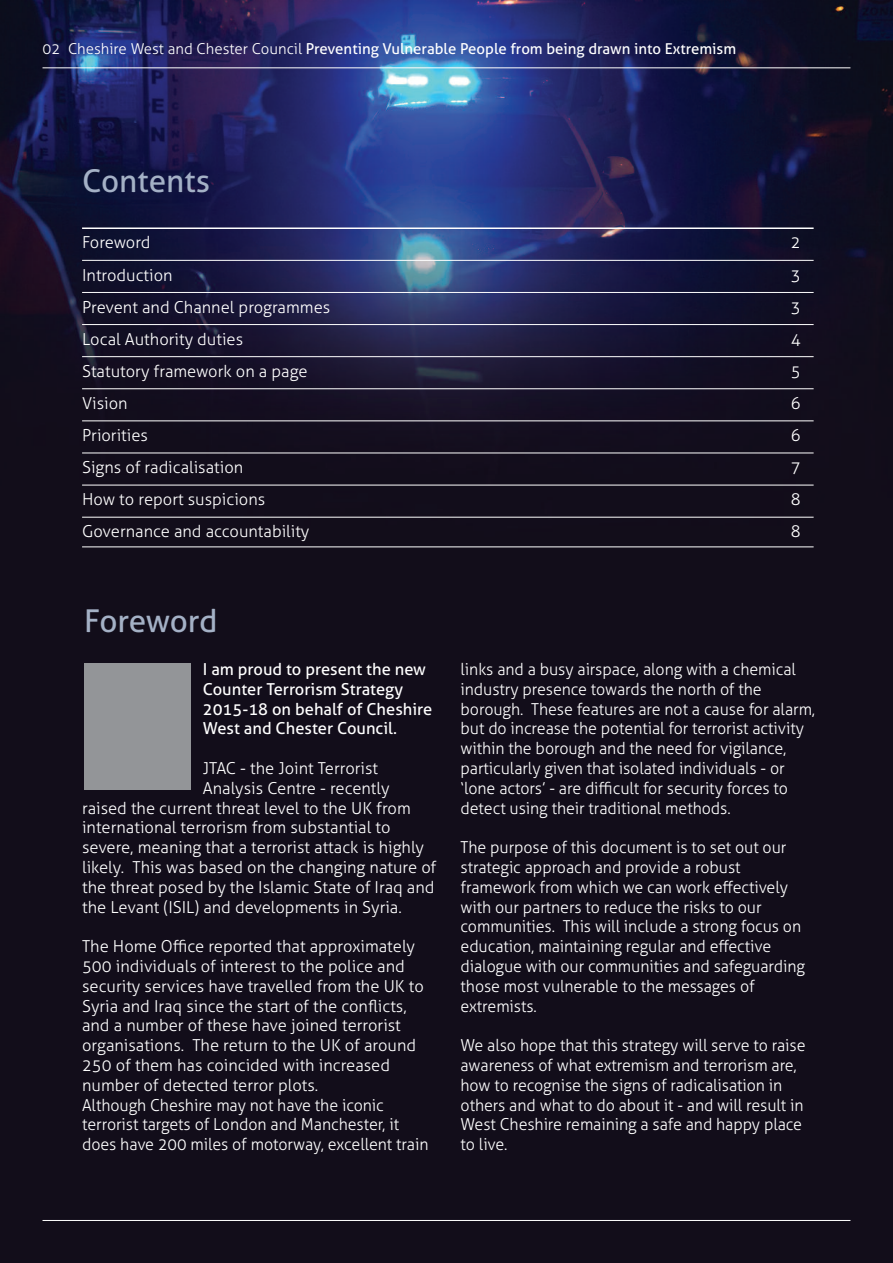
<style>
.page{position:relative;width:893px;height:1263px;background:#fff}
.page>*{position:absolute;margin:0;border:0;box-sizing:border-box;transform-origin:0 0}
.t1{font:31.5px "Aller";color:#a4b1c6}
.t2{font:300 16.5px/19.8px "Aller";letter-spacing:-.005em;color:#fff}
.t3{font:16.5px/19.8px "Aller";color:#fff}
.t4{font:15px "Aller";color:#fff}
.s1{font-weight:300}
</style>
<div class="page">
<img style="left:0;top:0;width:893px;height:1263px">
<hr style="left:43px;top:67px;width:807px;height:1px;background:#fff">
<hr style="left:43px;top:1220px;width:807px;height:1px;background:#fff">
<hr style="left:82px;top:227px;width:732px;height:2px;background:#fff">
<hr style="left:82px;top:260px;width:732px;height:1px;background:#fff">
<hr style="left:82px;top:292px;width:732px;height:1px;background:#fff">
<hr style="left:82px;top:324px;width:732px;height:1px;background:#fff">
<hr style="left:82px;top:356px;width:732px;height:1px;background:#fff">
<hr style="left:82px;top:388px;width:732px;height:1px;background:#fff">
<hr style="left:82px;top:420px;width:732px;height:1px;background:#fff">
<hr style="left:82px;top:453px;width:732px;height:1px;background:#fff">
<hr style="left:82px;top:485px;width:732px;height:1px;background:#fff">
<hr style="left:82px;top:517px;width:732px;height:1px;background:#fff">
<hr style="left:82px;top:546px;width:732px;height:1px;background:#fff">
<div style="left:84px;top:663px;width:107px;height:127px;background:#939598"></div>
<p class="t4" style="left:43px;top:39px;width:695px"><span class="s1">02 Cheshire West and Chester Council</span> Preventing Vulnerable People from being drawn into Extremism</p>
<h1 class="t1" style="left:82px;top:162px;width:129px">Contents</h1>
<p class="t2" style="left:82px;top:233px;width:70px">Foreword</p>
<p class="t2" style="left:791px;top:233px;width:11px">2</p>
<p class="t2" style="left:82px;top:265px;width:92px">Introduction</p>
<p class="t2" style="left:791px;top:265px;width:11px">3</p>
<p class="t2" style="left:82px;top:297px;width:250px">Prevent and Channel programmes</p>
<p class="t2" style="left:791px;top:297px;width:11px">3</p>
<p class="t2" style="left:82px;top:329px;width:163px">Local Authority duties</p>
<p class="t2" style="left:791px;top:329px;width:11px">4</p>
<p class="t2" style="left:82px;top:361px;width:227px">Statutory framework on a page</p>
<p class="t2" style="left:791px;top:361px;width:11px">5</p>
<p class="t2" style="left:82px;top:393px;width:47px">Vision</p>
<p class="t2" style="left:791px;top:393px;width:11px">6</p>
<p class="t2" style="left:82px;top:425px;width:67px">Priorities</p>
<p class="t2" style="left:791px;top:425px;width:11px">6</p>
<p class="t2" style="left:82px;top:457px;width:163px">Signs of radicalisation</p>
<p class="t2" style="left:791px;top:457px;width:11px">7</p>
<p class="t2" style="left:82px;top:489px;width:185px">How to report suspicions</p>
<p class="t2" style="left:791px;top:489px;width:11px">8</p>
<p class="t2" style="left:82px;top:522px;width:229px">Governance and accountability</p>
<p class="t2" style="left:791px;top:522px;width:11px">8</p>
<h1 class="t1" style="left:84px;top:602px;width:135px">Foreword</h1>
<p class="t3" style="left:203px;top:659px;width:231px">I am proud to present the new<br>Counter Terrorism Strategy<br>2015-18 on behalf of Cheshire<br>West and Chester Council.</p>
<p class="t2" style="left:203px;top:758px;width:177px">JTAC - the Joint Terrorist</p>
<p class="t2" style="left:203px;top:778px;width:188px">Analysis Centre - recently</p>
<p class="t2" style="left:82px;top:798px;width:330px">raised the current threat level to the UK from</p>
<p class="t2" style="left:82px;top:818px;width:310px">international terrorism from substantial to</p>
<p class="t2" style="left:82px;top:837px;width:343px">severe, meaning that a terrorist attack is highly</p>
<p class="t2" style="left:82px;top:857px;width:356px">likely. This was based on the changing nature of</p>
<p class="t2" style="left:82px;top:877px;width:354px">the threat posed by the Islamic State of Iraq and</p>
<p class="t2" style="left:82px;top:897px;width:321px">the Levant (ISIL) and developments in Syria.</p>
<p class="t2" style="left:82px;top:936px;width:348px">The Home Office reported that approximately 500 individuals of interest to the police and security services have travelled from the UK to Syria and Iraq since the start of the conflicts, and a number of these have joined terrorist organisations. The return to the UK of around 250 of them has coincided with increased number of detected terror plots.<br>Although Cheshire may not have the iconic terrorist targets of London and Manchester, it does have 200 miles of motorway, excellent train</p>
<p class="t2" style="left:461px;top:659px;width:356px">links and a busy airspace, along with a chemical industry presence towards the north of the borough. These features are not a cause for alarm, but do increase the potential for terrorist activity within the borough and the need for vigilance, particularly given that isolated individuals - or ‘lone actors’ - are difficult for security forces to detect using their traditional methods.</p>
<p class="t2" style="left:461px;top:837px;width:346px">The purpose of this document is to set out our strategic approach and provide a robust framework from which we can work effectively with our partners to reduce the risks to our communities. This will include a strong focus on education, maintaining regular and effective dialogue with our communities and safeguarding those most vulnerable to the messages of extremists.</p>
<p class="t2" style="left:461px;top:1035px;width:346px">We also hope that this strategy will serve to raise awareness of what extremism and terrorism are, how to recognise the signs of radicalisation in others and what to do about it - and will result in West Cheshire remaining a safe and happy place to live.</p>
</div>
